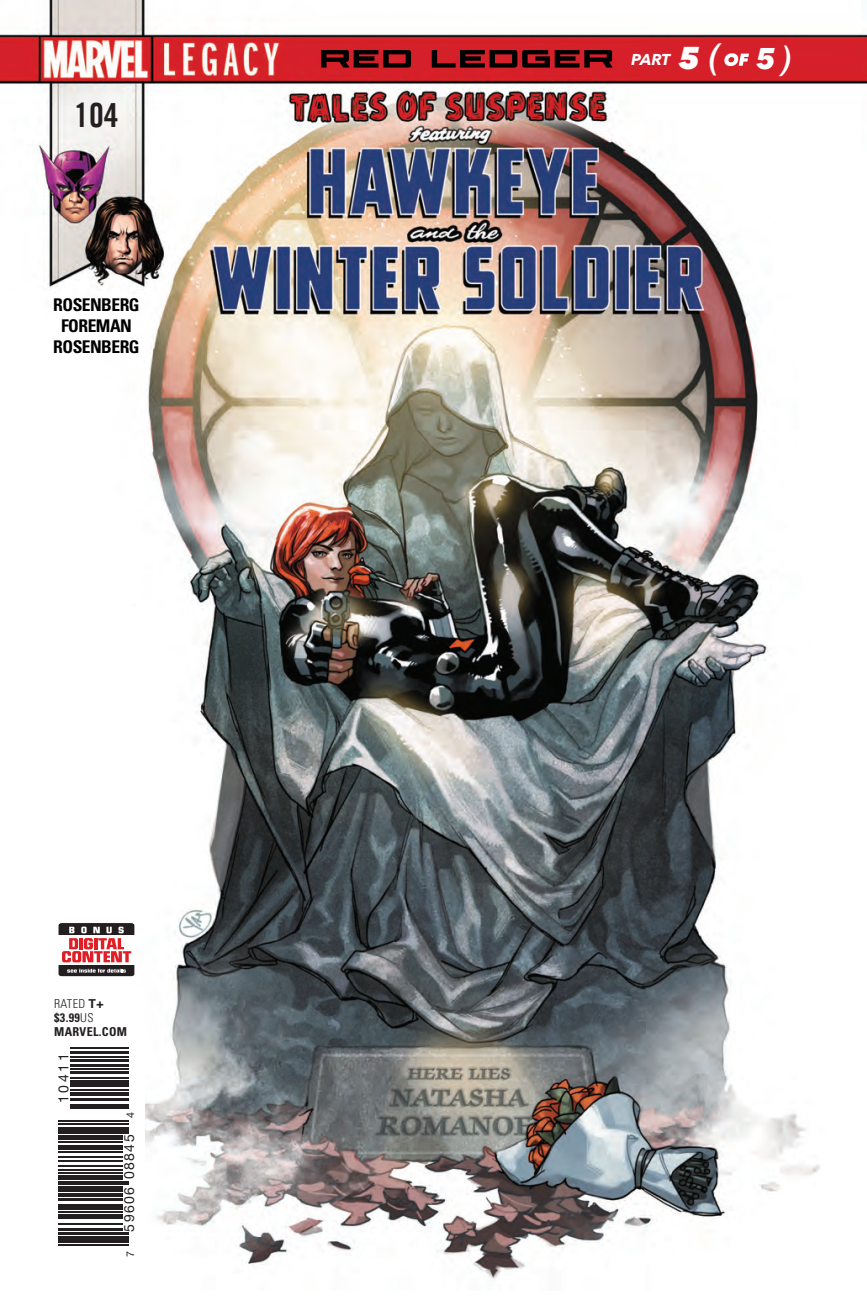
<style>
.page{position:relative;width:867px;height:1316px;background:#fff}
.page>*{position:absolute;margin:0;border:0;box-sizing:border-box;transform-origin:0 0}
.t1{font:33.25px "Trade Gothic LT Com Bd Cn 20";color:#231f20}
.t2{font:700 condensed 17.5px/21px "Univers LT Std";letter-spacing:-.03em;color:#000001;text-align:center}
.t3{font:italic 700 15.75px "Avenir Next";color:#fff}
.t4{font:14px "Helvetica Neue";letter-spacing:.1em;color:#231f20}
.t5{font:700 condensed 12.25px/14px "Univers LT Std";letter-spacing:.025em;color:#231f20}
.t6{font:10.67px "Helvetica Neue";color:#231f20}
.s1{font-weight:300}
.s2{font-stretch:normal}
.s3{font-size:10.67px}
.s4{font-weight:800;font-size:31.5px}
.s5{font-family:"ITC Franklin Gothic Std";font-weight:500;font-stretch:condensed;font-size:38.5px}
.s6{font-family:"ITC Franklin Gothic Std Hvy It";font-weight:400;font-style:normal;font-size:31.5px}
.s7{font-family:"ITC Franklin Gothic Std";font-weight:500;font-stretch:condensed;font-size:36.75px}
</style>
<div class="page">
<img style="left:0;top:0;width:866px;height:1280px">
<svg style="left:321px;top:50px;width:291px;height:18px;background:#600e13"></svg>
<svg style="left:724px;top:53px;width:24px;height:13px"></svg>
<svg style="left:57px;top:921px;width:79px;height:56px"></svg>
<div style="left:48px;top:988px;width:97px;height:279px;background:#fff"></div>
<hr style="left:58px;top:1243px;width:71px;height:2px;background:#231f20">
<hr style="left:58px;top:1240px;width:71px;height:2px;background:#231f20">
<svg style="left:58px;top:1236px;width:71px;height:3px"></svg>
<hr style="left:58px;top:1231px;width:71px;height:3px;background:#231f20">
<hr style="left:58px;top:1227px;width:64px;height:3px;background:#231f20">
<hr style="left:58px;top:1222px;width:64px;height:2px;background:#231f20">
<hr style="left:58px;top:1217px;width:64px;height:1px;background:#231f20">
<hr style="left:58px;top:1213px;width:64px;height:3px;background:#231f20">
<hr style="left:58px;top:1210px;width:64px;height:2px;background:#231f20">
<div style="left:58px;top:1204px;width:64px;height:5px;background:#231f20"></div>
<hr style="left:58px;top:1197px;width:64px;height:3px;background:#231f20">
<hr style="left:58px;top:1195px;width:64px;height:1px;background:#231f20">
<hr style="left:58px;top:1192px;width:64px;height:2px;background:#231f20">
<div style="left:58px;top:1185px;width:64px;height:6px;background:#231f20"></div>
<hr style="left:58px;top:1183px;width:71px;height:1px;background:#231f20">
<hr style="left:58px;top:1180px;width:71px;height:2px;background:#231f20">
<hr style="left:58px;top:1175px;width:64px;height:4px;background:#231f20">
<hr style="left:58px;top:1171px;width:64px;height:2px;background:#231f20">
<hr style="left:58px;top:1169px;width:64px;height:1px;background:#231f20">
<hr style="left:58px;top:1165px;width:64px;height:1px;background:#231f20">
<hr style="left:58px;top:1159px;width:64px;height:2px;background:#231f20">
<hr style="left:58px;top:1155px;width:64px;height:2px;background:#231f20">
<hr style="left:58px;top:1150px;width:64px;height:2px;background:#231f20">
<hr style="left:58px;top:1145px;width:64px;height:4px;background:#231f20">
<hr style="left:58px;top:1141px;width:64px;height:1px;background:#231f20">
<div style="left:58px;top:1134px;width:64px;height:5px;background:#231f20"></div>
<hr style="left:58px;top:1132px;width:71px;height:1px;background:#231f20">
<hr style="left:58px;top:1127px;width:71px;height:4px;background:#231f20">
<hr style="left:58px;top:1123px;width:71px;height:1px;background:#231f20">
<hr style="left:58px;top:1120px;width:71px;height:2px;background:#231f20">
<hr style="left:70px;top:1107px;width:59px;height:1px;background:#231f20">
<hr style="left:70px;top:1103px;width:59px;height:3px;background:#231f20">
<hr style="left:70px;top:1098px;width:59px;height:2px;background:#231f20">
<hr style="left:70px;top:1094px;width:59px;height:1px;background:#231f20">
<hr style="left:70px;top:1091px;width:59px;height:2px;background:#231f20">
<hr style="left:70px;top:1089px;width:59px;height:1px;background:#231f20">
<hr style="left:70px;top:1082px;width:59px;height:4px;background:#231f20">
<hr style="left:70px;top:1079px;width:59px;height:2px;background:#231f20">
<hr style="left:70px;top:1077px;width:59px;height:1px;background:#231f20">
<hr style="left:70px;top:1070px;width:59px;height:3px;background:#231f20">
<hr style="left:70px;top:1068px;width:59px;height:1px;background:#231f20">
<hr style="left:70px;top:1064px;width:59px;height:3px;background:#231f20">
<hr style="left:70px;top:1058px;width:59px;height:3px;background:#231f20">
<hr style="left:70px;top:1056px;width:59px;height:1px;background:#231f20">
<hr style="left:70px;top:1051px;width:59px;height:2px;background:#231f20">
<hr style="left:70px;top:1047px;width:59px;height:1px;background:#231f20">
<h1 class="t1" style="left:74px;top:95px;width:46px">104</h1>
<p class="t2" style="left:53px;top:294px;width:88px">ROSENBERG<br>FOREMAN<br>ROSENBERG</p>
<p class="t5" style="left:54px;top:996px;width:74px"><span class="s1">RATED</span> <span class="s2">T+ </span>$3.99<span class="s1">US<br></span>MARVEL.COM</p>
<p class="t4" style="left:53px;top:1102px;width:51px;rotate:-90deg">10411</p>
<p class="t4" style="left:119px;top:1231px;width:121px;rotate:-90deg">59606 08845 <span class="s3">4</span></p>
<p class="t6" style="left:122px;top:1257px;width:7px;rotate:-90deg">7</p>
<p class="t3" style="left:631px;top:46px;width:162px">PART <span class="s4">5</span> <span class="s5">(</span> <span class="s6">5</span><span class="s7">)</span></p>
</div>
